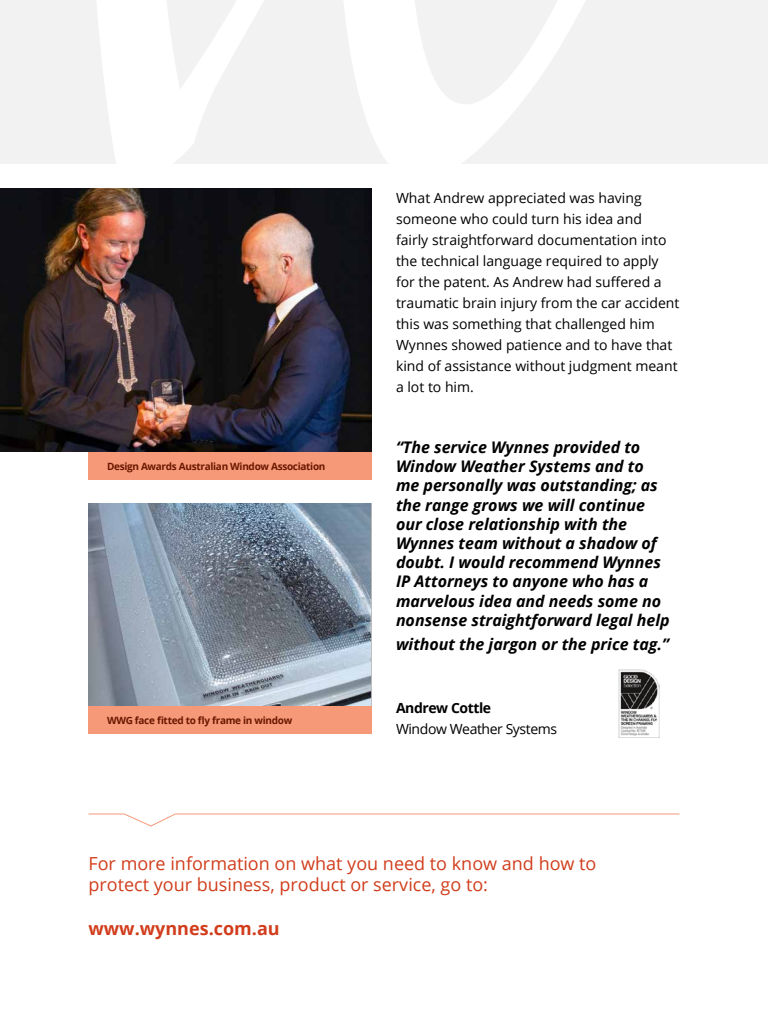
<style>
.page{position:relative;width:768px;height:1024px;background:#fff}
.page>*{position:absolute;margin:0;border:0;box-sizing:border-box;transform-origin:0 0}
.t1{font:18px/21.6px "Open Sans";color:#d13d1c}
.t2{font:700 18px "Open Sans";color:#d13d1c}
.t3{font:italic 700 16px/19.2px "Open Sans";color:#000}
.t4{font:14px/21px "Open Sans";color:#000}
.t5{font:14px "Open Sans";letter-spacing:-.03em;color:#000}
.t6{font:700 14px "Open Sans";letter-spacing:-.03em;color:#000}
.t7{font:700 10px "Open Sans";letter-spacing:-.03em;color:#6b1700}
</style>
<div class="page">
<div style="left:0;top:0;width:768px;height:164px;background:#f2f2f2"></div>
<svg style="left:97px;top:0;width:488px;height:164px"></svg>
<img style="left:88px;top:504px;width:284px;height:202px">
<svg style="left:88px;top:813px;width:592px;height:14px"></svg>
<img style="left:0;top:188px;width:372px;height:264px">
<div style="left:88px;top:452px;width:284px;height:28px;background:#f59978"></div>
<div style="left:88px;top:706px;width:284px;height:28px;background:#f59978"></div>
<img style="left:618px;top:669px;width:42px;height:68px">
<p class="t7" style="left:107px;top:459px;width:220px">Design Awards Australian Window Association</p>
<p class="t7" style="left:107px;top:713px;width:187px">WWG face fitted to fly frame in window</p>
<p class="t4" style="left:396px;top:187px;width:285px">What Andrew appreciated was having someone who could turn his idea and<br>fairly straightforward documentation into the technical language required to apply for the patent. As Andrew had suffered a traumatic brain injury from the car accident this was something that challenged him Wynnes showed patience and to have that kind of assistance without judgment meant a lot to him.</p>
<p class="t3" style="left:396px;top:437px;width:275px">“The service Wynnes provided to<br>Window Weather Systems and to me personally was outstanding; as the range grows we will continue our close relationship with the<br>Wynnes team without a shadow of doubt. I would recommend Wynnes<br>IP Attorneys to anyone who has a marvelous idea and needs some no nonsense straightforward legal help</p>
<p class="t3" style="left:396px;top:634px;width:275px">without the jargon or the price tag.”</p>
<p class="t6" style="left:396px;top:698px;width:97px">Andrew Cottle</p>
<p class="t5" style="left:396px;top:719px;width:163px">Window Weather Systems</p>
<p class="t1" style="left:88px;top:852px;width:510px">For more information on what you need to know and how to protect your business, product or service, go to:</p>
<p class="t2" style="left:88px;top:915px;width:193px">www.wynnes.com.au</p>
</div>
